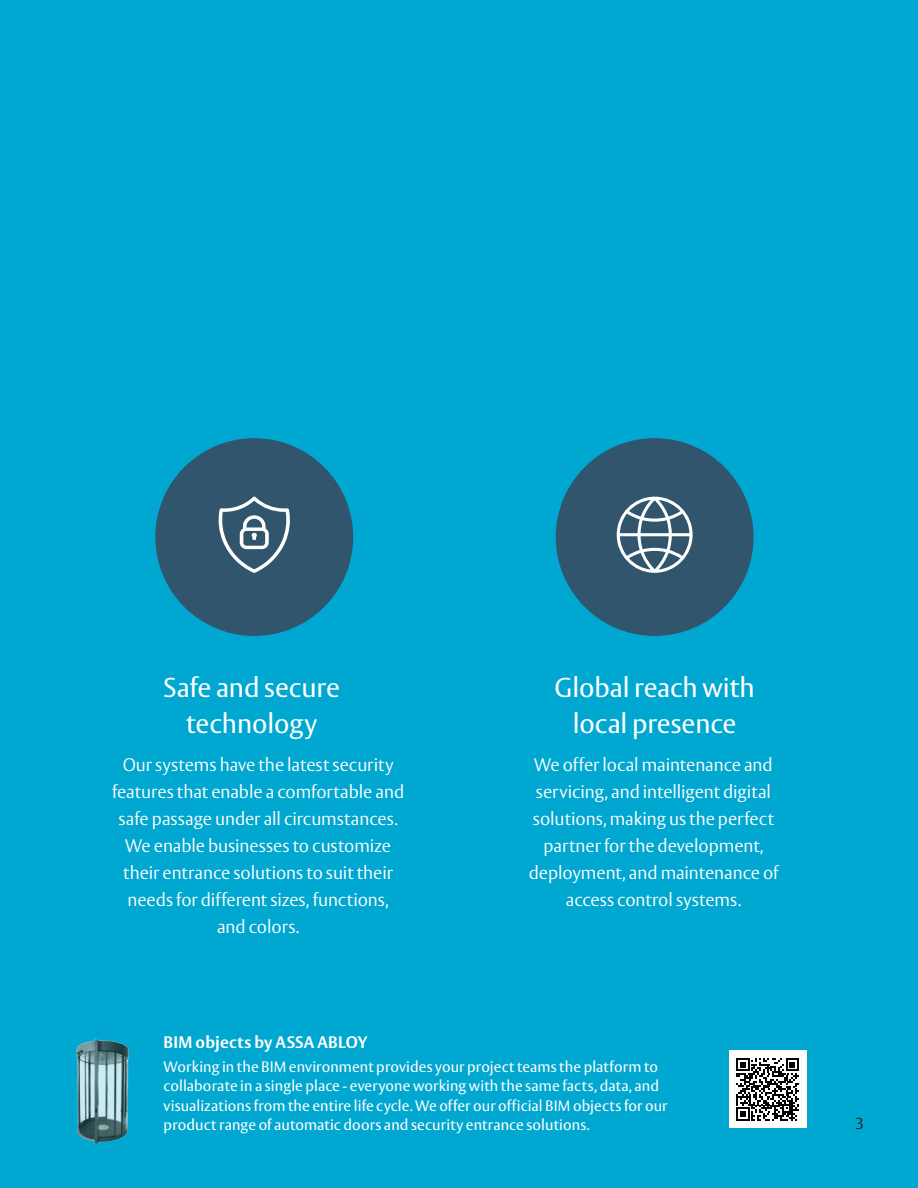
<style>
.page{position:relative;width:918px;height:1188px;background:#00a7d1}
.page>*{position:absolute;margin:0;border:0;box-sizing:border-box;transform-origin:0 0}
.t1{font:27px/36px "ASSA Vesta";letter-spacing:-.005em;color:#fff;text-align:center}
.t2{font:300 18px/27px "ASSA Vesta";letter-spacing:-.005em;color:#fff;text-align:center}
.t3{font:700 16.5px "ASSA Vesta";letter-spacing:.015em;color:#fff}
.t4{font:300 15.75px "ASSA Vesta";color:#231f20}
.t5{font:15px/19.5px "ASSA Vesta";letter-spacing:.005em;color:#fff}
</style>
<div class="page">
<div style="left:729px;top:1051px;width:77px;height:77px;background:#fff"></div>
<img style="left:76px;top:1038px;width:53px;height:106px">
<div style="left:556px;top:438px;width:198px;height:198px;background:#30556d;border-radius:50%"></div>
<svg style="left:617px;top:497px;width:76px;height:76px"></svg>
<div style="left:155px;top:438px;width:198px;height:198px;background:#30556d;border-radius:50%"></div>
<svg style="left:218px;top:496px;width:72px;height:77px"></svg>
<svg style="left:736px;top:1058px;width:63px;height:63px"></svg>
<h1 class="t1" style="left:163px;top:671px;width:178px">Safe and secure technology</h1>
<p class="t2" style="left:112px;top:752px;width:294px">Our systems have the latest security features that enable a comfortable and safe passage under all circumstances.<br>We enable businesses to customize their entrance solutions to suit their needs for different sizes, functions, and colors.</p>
<h1 class="t1" style="left:555px;top:671px;width:202px">Global reach with local presence</h1>
<p class="t2" style="left:529px;top:752px;width:251px">We offer local maintenance and servicing, and intelligent digital solutions, making us the perfect partner for the development, deployment, and maintenance of access control systems.</p>
<p class="t3" style="left:164px;top:1032px;width:205px">BIM objects by ASSA ABLOY</p>
<p class="t5" style="left:164px;top:1057px;width:506px">Working in the BIM environment provides your project teams the platform to collaborate in a single place - everyone working with the same facts, data, and visualizations from the entire life cycle. We offer our official BIM objects for our product range of automatic doors and security entrance solutions.</p>
<p class="t4" style="left:855px;top:1114px;width:10px">3</p>
</div>
